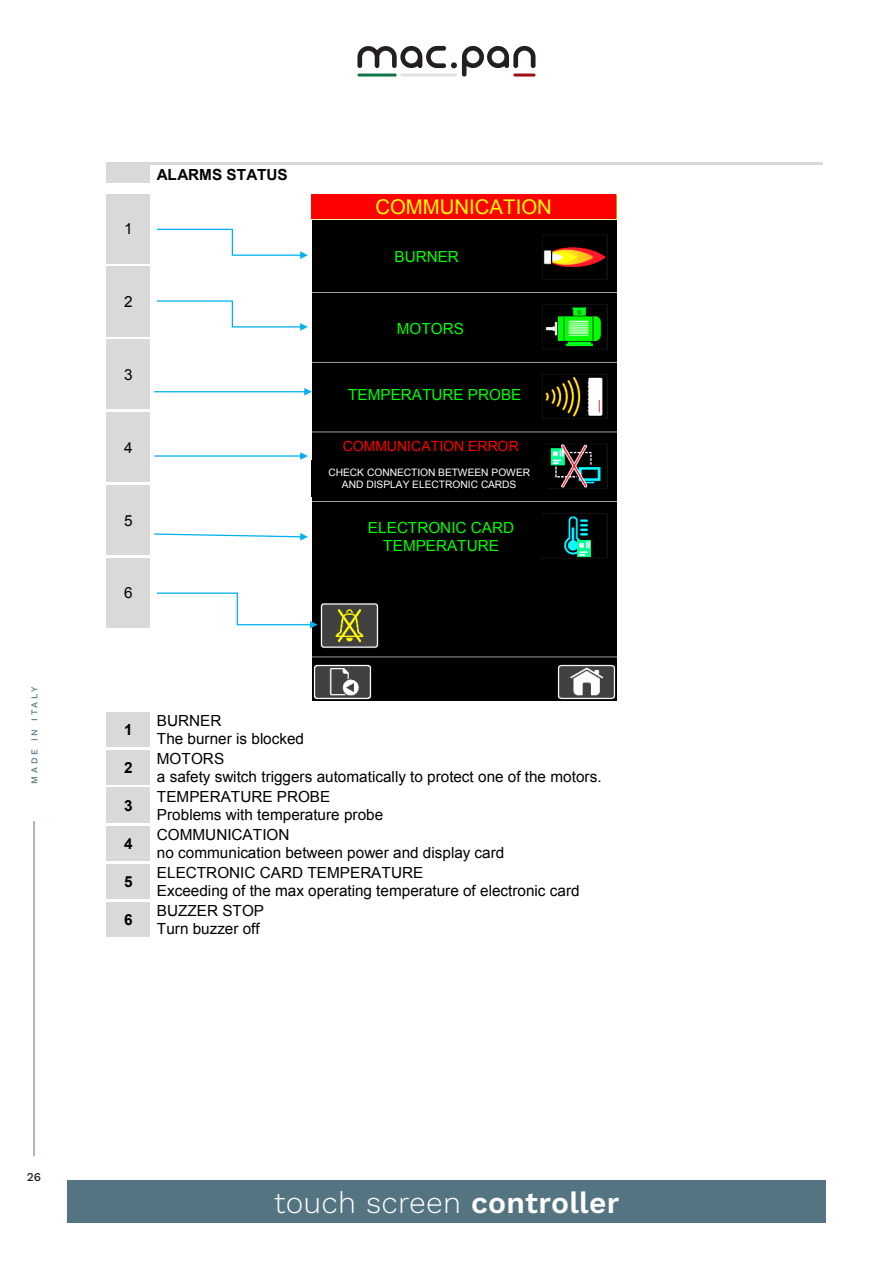
<style>
.page{position:relative;width:893px;height:1263px;background:#fff}
.page>*{position:absolute;margin:0;border:0;box-sizing:border-box;transform-origin:0 0}
.t1{font:30px "Work Sans";letter-spacing:.01em;color:#fff}
.t2{font:20.4px "Arial";color:#ff0}
.t3{font:15.3px/17.5px "Arial";color:#000}
.t4{font:15.3px/17.7px "Arial";color:#0f0;text-align:center}
.t5{font:700 15.3px "Arial";color:#000}
.t6{font:14.1px "Arial";letter-spacing:-.005em;color:#f00}
.t7{font:500 12px "Work Sans";color:#231f20}
.t8{font:10.2px/11.7px "Arial";letter-spacing:-.005em;color:#fff;text-align:center}
.t9{font:500 9px "Work Sans";letter-spacing:.3em;color:#557482}
.s1{font-weight:600}
</style>
<div class="page">
<div style="left:67px;top:1180px;width:759px;height:42px;background:#557482"></div>
<hr style="left:34px;top:821px;width:1px;height:335px;background:#557482">
<div style="left:107px;top:165px;width:43px;height:18px;background:#d9d9d9"></div>
<hr style="left:107px;top:163px;width:43px;height:2px;background:#d9d9d9">
<hr style="left:153px;top:163px;width:670px;height:2px;background:#d9d9d9">
<div style="left:107px;top:194px;width:43px;height:70px;background:#d9d9d9"></div>
<div style="left:107px;top:267px;width:43px;height:70px;background:#d9d9d9"></div>
<div style="left:107px;top:340px;width:43px;height:70px;background:#d9d9d9"></div>
<div style="left:107px;top:412px;width:43px;height:70px;background:#d9d9d9"></div>
<div style="left:107px;top:485px;width:43px;height:70px;background:#d9d9d9"></div>
<div style="left:107px;top:558px;width:43px;height:70px;background:#d9d9d9"></div>
<div style="left:107px;top:712px;width:43px;height:35px;background:#d9d9d9"></div>
<div style="left:107px;top:750px;width:43px;height:35px;background:#d9d9d9"></div>
<div style="left:107px;top:788px;width:43px;height:35px;background:#d9d9d9"></div>
<div style="left:107px;top:826px;width:43px;height:35px;background:#d9d9d9"></div>
<div style="left:107px;top:864px;width:43px;height:35px;background:#d9d9d9"></div>
<div style="left:107px;top:902px;width:43px;height:35px;background:#d9d9d9"></div>
<img style="left:313px;top:194px;width:303px;height:506px">
<div style="left:312px;top:195px;width:304px;height:24px;background:#f00"></div>
<div style="left:355px;top:246px;width:144px;height:20px;background:#000"></div>
<div style="left:358px;top:319px;width:144px;height:20px;background:#000"></div>
<div style="left:330px;top:385px;width:209px;height:20px;background:#000"></div>
<div style="left:338px;top:516px;width:206px;height:41px;background:#000"></div>
<div style="left:317px;top:436px;width:227px;height:20px;background:#000"></div>
<div style="left:312px;top:460px;width:235px;height:36px;background:#000"></div>
<svg style="left:157px;top:229px;width:151px;height:30px"></svg>
<svg style="left:157px;top:300px;width:151px;height:31px"></svg>
<svg style="left:154px;top:388px;width:158px;height:8px"></svg>
<svg style="left:154px;top:452px;width:154px;height:8px"></svg>
<svg style="left:154px;top:533px;width:154px;height:8px"></svg>
<svg style="left:157px;top:592px;width:161px;height:36px"></svg>
<svg style="left:357px;top:46px;width:178px;height:31px"></svg>
<hr style="left:513px;top:74px;width:22px;height:3px;background:#990f13;border-radius:2px">
<hr style="left:400px;top:74px;width:57px;height:3px;background:#e0e1e3;border-radius:2px">
<hr style="left:357px;top:74px;width:40px;height:3px;background:#107546;border-radius:2px">
<p class="t9" style="left:28px;top:784px;width:98px;rotate:-90deg">MADE IN ITALY</p>
<p class="t3" style="left:124px;top:220px;width:10px">1</p>
<p class="t3" style="left:124px;top:293px;width:10px">2</p>
<p class="t3" style="left:124px;top:366px;width:10px">3</p>
<p class="t3" style="left:124px;top:439px;width:10px">4</p>
<p class="t3" style="left:124px;top:512px;width:10px">5</p>
<p class="t3" style="left:124px;top:584px;width:10px">6</p>
<p class="t5" style="left:157px;top:164px;width:132px">ALARMS STATUS</p>
<h2 class="t2" style="left:375px;top:193px;width:178px">COMMUNICATION</h2>
<p class="t4" style="left:394px;top:248px;width:66px">BURNER</p>
<p class="t4" style="left:397px;top:320px;width:69px">MOTORS</p>
<p class="t4" style="left:348px;top:386px;width:175px">TEMPERATURE PROBE</p>
<p class="t6" style="left:343px;top:437px;width:178px">COMMUNICATION ERROR</p>
<p class="t8" style="left:328px;top:466px;width:203px">CHECK CONNECTION BETWEEN POWER<br>AND DISPLAY ELECTRONIC CARDS</p>
<p class="t4" style="left:368px;top:519px;width:148px">ELECTRONIC CARD<br>TEMPERATURE</p>
<p class="t5" style="left:124px;top:719px;width:10px">1</p>
<p class="t3" style="left:157px;top:712px;width:149px">BURNER<br>The burner is blocked</p>
<p class="t5" style="left:124px;top:757px;width:10px">2</p>
<p class="t3" style="left:157px;top:750px;width:446px">MOTORS<br>a safety switch triggers automatically to protect one of the motors.</p>
<p class="t5" style="left:124px;top:795px;width:10px">3</p>
<p class="t3" style="left:157px;top:788px;width:228px">TEMPERATURE PROBE<br>Problems with temperature probe</p>
<p class="t5" style="left:124px;top:833px;width:10px">4</p>
<p class="t3" style="left:157px;top:826px;width:349px">COMMUNICATION<br>no communication between power and display card</p>
<p class="t5" style="left:124px;top:871px;width:10px">5</p>
<p class="t3" style="left:157px;top:864px;width:424px">ELECTRONIC CARD TEMPERATURE<br>Exceeding of the max operating temperature of electronic card</p>
<p class="t5" style="left:124px;top:910px;width:10px">6</p>
<p class="t3" style="left:157px;top:902px;width:109px">BUZZER STOP<br>Turn buzzer off</p>
<p class="t7" style="left:27px;top:1168px;width:16px">26</p>
<h1 class="t1" style="left:274px;top:1180px;width:347px">touch screen <span class="s1">controller</span></h1>
</div>
